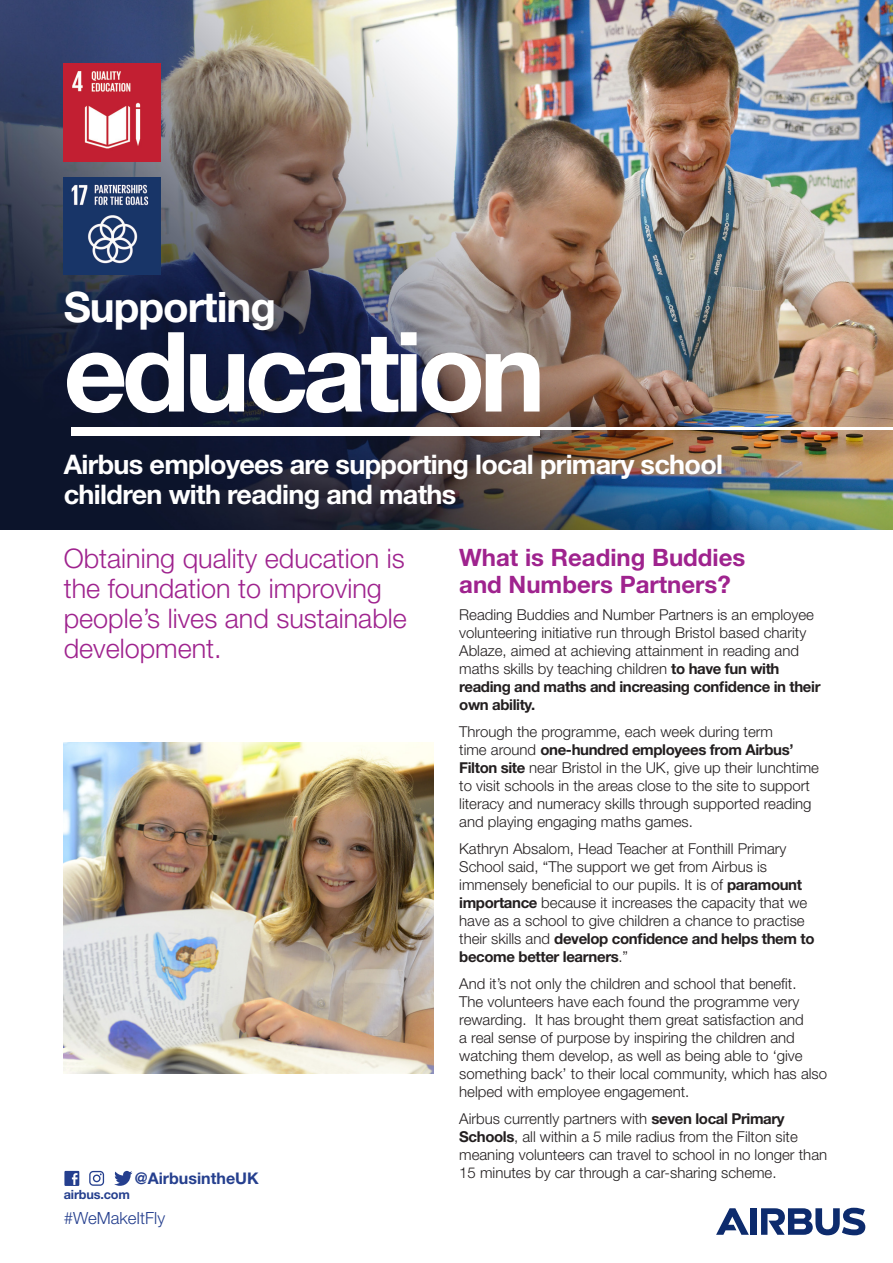
<style>
.page{position:relative;width:893px;height:1263px;background:#fff}
.page>*{position:absolute;margin:0;border:0;box-sizing:border-box;transform-origin:0 0}
.t1{font:700 111px "Helvetica Neue LT Std";letter-spacing:-.05em;color:#fff}
.t2{font:700 42px "Helvetica Neue LT Std";letter-spacing:-.025em;color:#fff}
.t3{font:300 27px/30px "Helvetica Neue LT Std";color:#9f238e}
.t4{font:700 27px/30px "Helvetica Neue LT Std";letter-spacing:-.025em;color:#fff}
.t5{font:700 24px/27px "Helvetica Neue LT Std";color:#9f238e}
.t6{font:300 16.8px "Helvetica Neue LT Std";color:#253f8e}
.t7{font:700 16.05px "Helvetica Neue LT Std";color:#253f8e}
.t8{font:300 15px/18px "Helvetica Neue LT Std";color:#231f20}
.t9{font:700 12.75px "Helvetica Neue LT Std";letter-spacing:-.015em;color:#253f8e}
.s1{font-weight:700}
</style>
<div class="page">
<img style="left:0;top:0;width:893px;height:529px">
<img style="left:64px;top:742px;width:370px;height:331px">
<svg style="left:64px;top:1171px;width:15px;height:15px"></svg>
<svg style="left:89px;top:1171px;width:15px;height:15px"></svg>
<svg style="left:114px;top:1171px;width:18px;height:15px"></svg>
<div style="left:71px;top:427px;width:469px;height:9px;background:#fff"></div>
<hr style="left:71px;top:427px;width:822px;height:3px;background:#fff">
<img style="left:64px;top:64px;width:97px;height:97px">
<img style="left:64px;top:178px;width:97px;height:97px">
<div style="left:750px;top:1208px;width:7px;height:27px;background:#0d2b6d"></div>
<svg style="left:716px;top:1208px;width:33px;height:27px"></svg>
<svg style="left:761px;top:1208px;width:104px;height:27px"></svg>
<p class="t2" style="left:64px;top:281px;width:214px">Supporting</p>
<p class="t1" style="left:64px;top:303px;width:483px">education</p>
<p class="t4" style="left:64px;top:449px;width:661px">Airbus employees are supporting local primary school children with reading and maths</p>
<p class="t3" style="left:64px;top:543px;width:345px">Obtaining quality education is the foundation to improving people’s lives and sustainable development.</p>
<p class="t7" style="left:135px;top:1169px;width:125px">@AirbusintheUK</p>
<p class="t6" style="left:64px;top:1207px;width:103px">#WeMakeItFly</p>
<p class="t9" style="left:64px;top:1187px;width:68px">airbus.com</p>
<p class="t5" style="left:459px;top:543px;width:288px">What is Reading Buddies and Numbers Partners?</p>
<p class="t8" style="left:459px;top:605px;width:363px">Reading Buddies and Number Partners is an employee volunteering initiative run through Bristol based charity Ablaze, aimed at achieving attainment in reading and maths skills by teaching children <span class="s1">to have fun with reading and maths and increasing confidence in their own ability.</span></p>
<p class="t8" style="left:459px;top:722px;width:361px">Through the programme, each week during term<br>time around <span class="s1">one-hundred employees from Airbus’ Filton site</span> near Bristol in the UK, give up their lunchtime to visit schools in the areas close to the site to support literacy and numeracy skills through supported reading and playing engaging maths games.</p>
<p class="t8" style="left:459px;top:839px;width:357px">Kathryn Absalom, Head Teacher at Fonthill Primary School said, “The support we get from Airbus is immensely beneficial to our pupils. It is of <span class="s1">paramount importance</span> because it increases the capacity that we have as a school to give children a chance to practise their skills and <span class="s1">develop confidence and helps them to become better learners</span>.”</p>
<p class="t8" style="left:459px;top:974px;width:369px">And it’s not only the children and school that benefit.<br>The volunteers have each found the programme very rewarding. It has brought them great satisfaction and<br>a real sense of purpose by inspiring the children and watching them develop, as well as being able to ‘give something back’ to their local community, which has also helped with employee engagement.</p>
<p class="t8" style="left:459px;top:1109px;width:369px">Airbus currently partners with <span class="s1">seven local Primary Schools</span>, all within a 5 mile radius from the Filton site meaning volunteers can travel to school in no longer than 15 minutes by car through a car-sharing scheme.</p>
</div>
